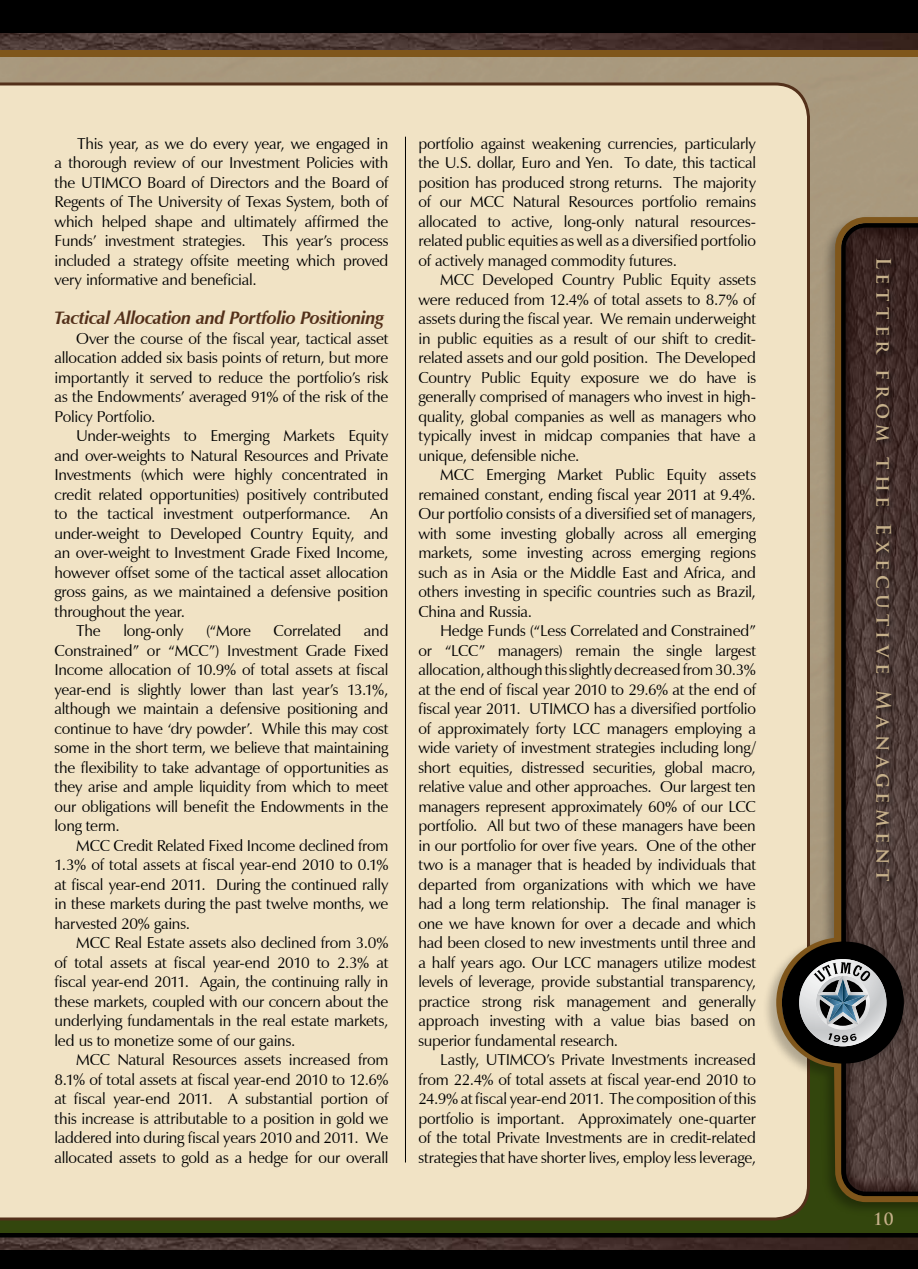
<style>
.page{position:relative;width:918px;height:1269px;background:#fff}
.page>*{position:absolute;margin:0;border:0;box-sizing:border-box;transform-origin:0 0}
.t1{font:700 19.5px "Trajan Pro";letter-spacing:.26em;color:#c7b18b}
.t2{font:italic 700 18px "Zapf Humanist 601 BT";letter-spacing:-.02em;color:#53301a}
.t3{font:700 16.5px "Trajan Pro";color:#c7b18b}
.t4{font:15.75px/19.5px "Zapf Humanist 601 BT";letter-spacing:-.015em;color:#000;text-align:justify}
</style>
<div class="page">
<img style="left:0;top:33px;width:918px;height:18px">
<div style="left:0;top:0;width:918px;height:33px;background:#000"></div>
<div style="left:0;top:51px;width:918px;height:6px;background:#7f561b"></div>
<img style="left:0;top:1238px;width:918px;height:12px">
<svg style="left:0;top:1218px;width:918px;height:20px;background:#27330a"></svg>
<div style="left:0;top:1250px;width:918px;height:19px;background:#000"></div>
<div style="left:0;top:82px;width:810px;height:1138px;background:#f1e3c5"></div>
<hr style="left:405px;top:137px;width:1px;height:1025px;background:#000">
<div style="left:761px;top:214px;width:157px;height:1004px;background:#000;opacity:.3"></div>
<svg style="left:776px;top:217px;width:142px;height:985px;background:#83725f"></svg>
<svg style="left:782px;top:942px;width:122px;height:121px;background:#5e5d5a"></svg>
<div style="left:873px;top:256px;width:28px;height:634px;background:#000;opacity:.75"></div>
<p class="t4" style="left:55px;top:133px;width:335px;text-indent:23px">This year, as we do every year, we engaged in a thorough review of our Investment Policies with the UTIMCO Board of Directors and the Board of Regents of The University of Texas System, both of which helped shape and ultimately affirmed the Funds’ investment strategies. This year’s process included a strategy offsite meeting which proved very informative and beneficial.</p>
<p class="t2" style="left:55px;top:307px;width:331px">Tactical Allocation and Portfolio Positioning</p>
<p class="t4" style="left:55px;top:328px;width:336px;text-indent:22px">Over the course of the fiscal year, tactical asset allocation added six basis points of return, but more importantly it served to reduce the portfolio’s risk as the Endowments’ averaged 91% of the risk of the Policy Portfolio.</p>
<p class="t4" style="left:76px;top:426px;width:314px">Under-weights to Emerging Markets Equity</p>
<p class="t4" style="left:55px;top:445px;width:335px">and over-weights to Natural Resources and Private</p>
<p class="t4" style="left:55px;top:465px;width:336px">Investments (which were highly concentrated in</p>
<p class="t4" style="left:55px;top:484px;width:335px">credit related opportunities) positively contributed</p>
<p class="t4" style="left:55px;top:504px;width:335px">to the tactical investment outperformance. An</p>
<p class="t4" style="left:55px;top:523px;width:335px">under-weight to Developed Country Equity, and</p>
<p class="t4" style="left:55px;top:543px;width:335px">an over-weight to Investment Grade Fixed Income,</p>
<p class="t4" style="left:55px;top:562px;width:335px">however offset some of the tactical asset allocation</p>
<p class="t4" style="left:55px;top:582px;width:335px">gross gains, as we maintained a defensive position</p>
<p class="t4" style="left:55px;top:601px;width:132px">throughout the year.</p>
<p class="t4" style="left:76px;top:621px;width:26px">The</p>
<p class="t4" style="left:123px;top:621px;width:62px">long-only</p>
<p class="t4" style="left:206px;top:621px;width:47px">(“More</p>
<p class="t4" style="left:274px;top:621px;width:69px">Correlated</p>
<p class="t4" style="left:55px;top:621px;width:336px;text-indent:309px">and Constrained” or “MCC”) Investment Grade Fixed Income allocation of 10.9% of total assets at fiscal year-end is slightly lower than last year’s 13.1%, although we maintain a defensive positioning and continue to have ‘dry powder’. While this may cost some in the short term, we believe that maintaining the flexibility to take advantage of opportunities as they arise and ample liquidity from which to meet our obligations will benefit the Endowments in the long term.</p>
<p class="t4" style="left:55px;top:835px;width:335px;text-indent:22px">MCC Credit Related Fixed Income declined from 1.3% of total assets at fiscal year-end 2010 to 0.1% at fiscal year-end 2011. During the continued rally in these markets during the past twelve months, we harvested 20% gains.</p>
<p class="t4" style="left:55px;top:933px;width:335px;text-indent:22px">MCC Real Estate assets also declined from 3.0% of total assets at fiscal year-end 2010 to 2.3% at fiscal year-end 2011. Again, the continuing rally in these markets, coupled with our concern about the underlying fundamentals in the real estate markets, led us to monetize some of our gains.</p>
<p class="t4" style="left:55px;top:1050px;width:335px;text-indent:22px">MCC Natural Resources assets increased from 8.1% of total assets at fiscal year-end 2010 to 12.6% at fiscal year-end 2011. A substantial portion of this increase is attributable to a position in gold we laddered into during fiscal years 2010 and 2011. We allocated assets to gold as a hedge for our overall</p>
<p class="t4" style="left:418px;top:133px;width:339px">portfolio against weakening currencies, particularly the U.S. dollar, Euro and Yen. To date, this tactical position has produced strong returns. The majority of our MCC Natural Resources portfolio remains allocated to active, long-only natural resources&shy;related public equities as well as a diversified portfolio of actively managed commodity futures.</p>
<p class="t4" style="left:418px;top:270px;width:339px;text-indent:22px">MCC Developed Country Public Equity assets were reduced from 12.4% of total assets to 8.7% of assets during the fiscal year. We remain underweight in public equities as a result of our shift to credit&shy;related assets and our gold position. The Developed Country Public Equity exposure we do have is generally comprised of managers who invest in high&shy;quality, global companies as well as managers who typically invest in midcap companies that have a unique, defensible niche.</p>
<p class="t4" style="left:418px;top:465px;width:339px;text-indent:22px">MCC Emerging Market Public Equity assets remained constant, ending fiscal year 2011 at 9.4%.<br>Our portfolio consists of a diversified set of managers, with some investing globally across all emerging markets, some investing across emerging regions such as in Asia or the Middle East and Africa, and others investing in specific countries such as Brazil, China and Russia.</p>
<p class="t4" style="left:418px;top:621px;width:339px;text-indent:22px">Hedge Funds (“Less Correlated and Constrained” or “LCC” managers) remain the single largest allocation, although this slightly decreased from 30.3% at the end of fiscal year 2010 to 29.6% at the end of fiscal year 2011. UTIMCO has a diversified portfolio of approximately forty LCC managers employing a wide variety of investment strategies including long/ short equities, distressed securities, global macro, relative value and other approaches. Our largest ten managers represent approximately 60% of our LCC portfolio. All but two of these managers have been in our portfolio for over five years. One of the other two is a manager that is headed by individuals that departed from organizations with which we have had a long term relationship. The final manager is one we have known for over a decade and which had been closed to new investments until three and a half years ago. Our LCC managers utilize modest levels of leverage, provide substantial transparency, practice strong risk management and generally approach investing with a value bias based on superior fundamental research.</p>
<p class="t4" style="left:418px;top:1050px;width:339px;text-indent:22px">Lastly, UTIMCO’s Private Investments increased from 22.4% of total assets at fiscal year-end 2010 to 24.9% at fiscal year-end 2011. The composition of this portfolio is important. Approximately one-quarter of the total Private Investments are in credit-related strategies that have shorter lives, employ less leverage,</p>
<p class="t1" style="left:896px;top:256px;width:627px;rotate:90deg">Letter from the Executive Management</p>
<p class="t3" style="left:873px;top:1208px;width:22px">1 0</p>
</div>
